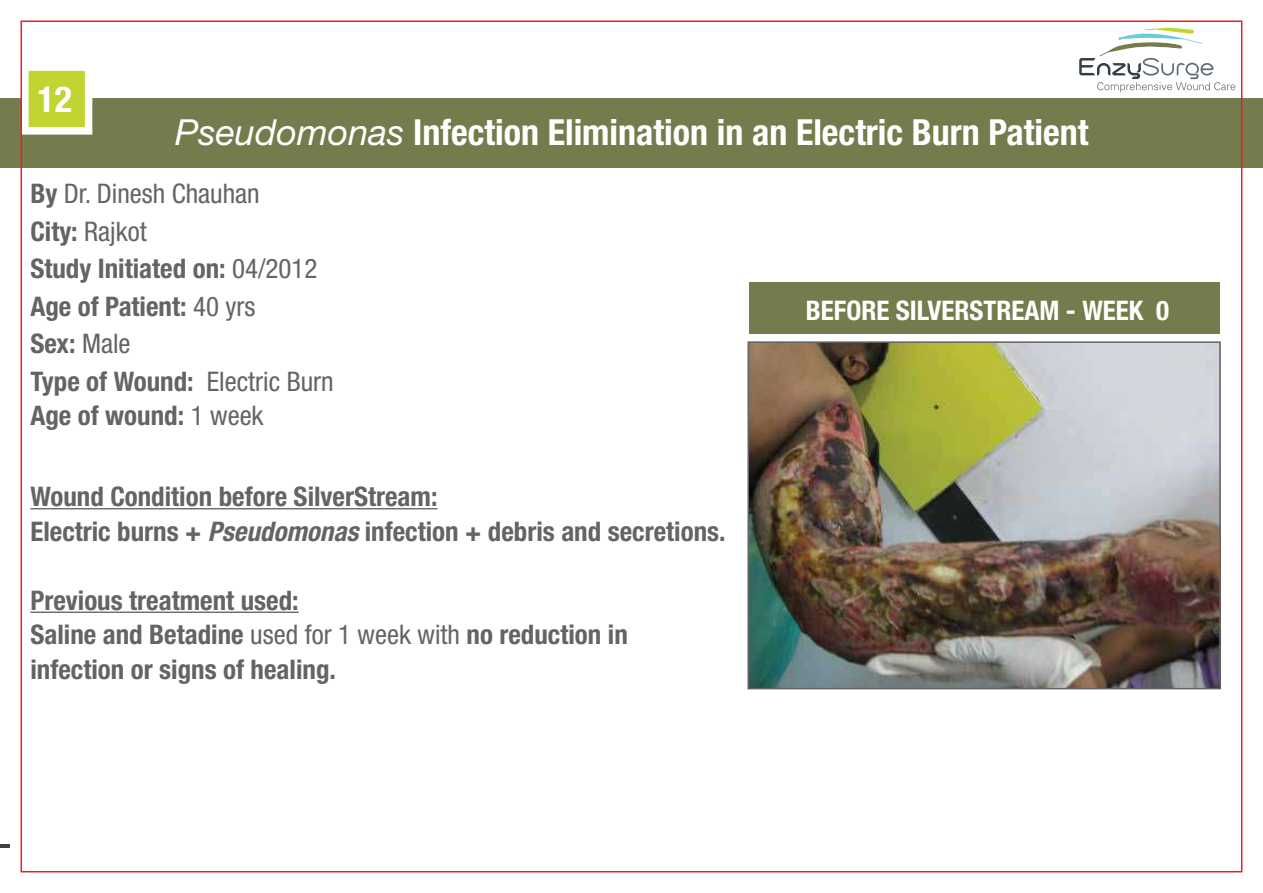
<style>
.page{position:relative;width:1263px;height:893px;background:#fff}
.page>*{position:absolute;margin:0;border:0;box-sizing:border-box;transform-origin:0 0}
.t1{font:700 condensed 36px "Helvetica Neue";color:#fff}
.t2{font:700 condensed 27px/37.5px "Helvetica Neue";color:#636466}
.t3{font:700 condensed 27px "Helvetica Neue";color:#fff}
.s1{font-weight:400;font-style:italic;font-stretch:normal}
.s2{font-weight:400}
.s3{font-style:italic}
</style>
<div class="page">
<div style="left:0;top:99px;width:1263px;height:69px;background:#767b4d"></div>
<svg style="left:0;top:844px;width:9px;height:4px"></svg>
<hr style="left:30px;top:508px;width:407px;height:1px;background:#636466">
<hr style="left:30px;top:612px;width:269px;height:1px;background:#636466">
<div style="left:749px;top:283px;width:470px;height:51px;background:#767b4d"></div>
<img style="left:750px;top:344px;width:468px;height:342px">
<div style="left:747px;top:341px;width:474px;height:348px;border:2px solid #626467"></div>
<svg style="left:24px;top:70px;width:68px;height:65px;background:#d1df69"></svg>
<svg style="left:1079px;top:28px;width:156px;height:64px"></svg>
<h1 class="t1" style="left:38px;top:77px;width:36px">12</h1>
<h1 class="t1" style="left:175px;top:110px;width:915px"><span class="s1">Pseudomonas</span> Infection Elimination in an Electric Burn Patient</h1>
<p class="t2" style="left:30px;top:174px;width:305px">By <span class="s2">Dr. Dinesh Chauhan<br></span>City: <span class="s2">Rajkot<br></span>Study Initiated on: <span class="s2">04/2012<br></span>Age of Patient: <span class="s2">40 yrs<br></span>Sex: <span class="s2">Male<br></span>Type of Wound: <span class="s2">Electric Burn</span></p>
<p class="t2" style="left:30px;top:396px;width:235px">Age of wound: <span class="s2">1 week</span></p>
<p class="t2" style="left:30px;top:479px;width:697px;line-height:34.5px">Wound Condition before SilverStream:<br>Electric burns + <span class="s3">Pseudomonas</span> infection + debris and secretions.</p>
<p class="t2" style="left:30px;top:582px;width:599px;line-height:34.5px">Previous treatment used:<br>Saline and Betadine <span class="s2">used for 1 week with</span> no reduction in infection or signs of healing.</p>
<p class="t3" style="left:806px;top:294px;width:365px">BEFORE SILVERSTREAM - WEEK 0</p>
</div>
